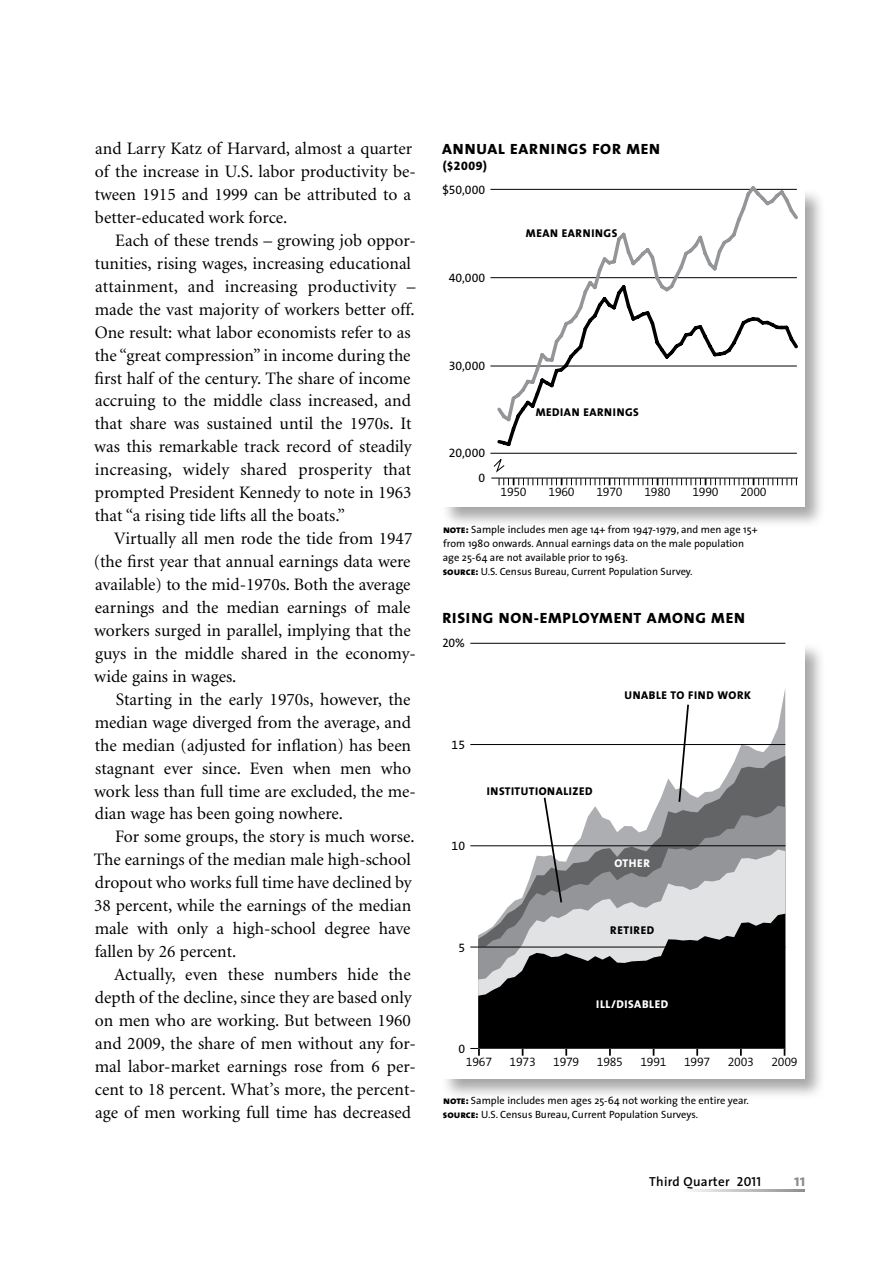
<style>
.page{position:relative;width:882px;height:1261px;background:#fff}
.page>*{position:absolute;margin:0;border:0;box-sizing:border-box;transform-origin:0 0}
.t1{font:17.5px/22.9px "Minion";color:#000}
.t2{font:700 16.62px "The Sans";color:#8a8c8e}
.t3{font:800 14.88px "The Sans";letter-spacing:.05em;color:#000;scale:1.05 1}
.t4{font:600 13.12px "The Sans";letter-spacing:.02em;color:#000}
.t5{font:12.25px "The Sans Semi Light Expert";letter-spacing:-.02em;color:#000}
.t6{font:12.25px/24.7px "The Sans Expert";color:#000;text-align:right}
.t7{font:12.25px "The Sans Extra Bold Expert";color:#000}
.t8{font:11.38px "The Sans Extra Bold Caps";letter-spacing:.05em;color:#000}
.t9{font:11.38px "The Sans Extra Bold Caps";letter-spacing:.05em;color:#fff}
.t10{font:10.5px/14px "The Sans";color:#000}
.s1{font-family:"The Sans";font-weight:800}
.s2{font-family:"The Sans Caps"}
.s3{font-family:"The Sans Extra Bold Caps"}
.s4{font-family:"The Sans Semi Bold Caps";font-weight:400}
</style>
<div class="page">
<div style="left:440px;top:640px;width:386px;height:459px;background:#000;opacity:.35"></div>
<div style="left:443px;top:643px;width:362px;height:435px;background:#fff"></div>
<svg style="left:690px;top:1189px;width:115px;height:2px"></svg>
<div style="left:440px;top:187px;width:386px;height:340px;background:#000;opacity:.35"></div>
<div style="left:443px;top:189px;width:362px;height:318px;background:#fff"></div>
<hr style="left:490px;top:453px;width:307px;height:1px;background:#000">
<hr style="left:490px;top:189px;width:307px;height:1px;background:#000">
<hr style="left:490px;top:277px;width:307px;height:1px;background:#000">
<hr style="left:490px;top:365px;width:307px;height:1px;background:#000">
<svg style="left:494px;top:186px;width:307px;height:238px"></svg>
<hr style="left:470px;top:1047px;width:315px;height:1px;background:#000">
<svg style="left:737px;top:690px;width:48px;height:65px"></svg>
<svg style="left:657px;top:755px;width:128px;height:50px"></svg>
<svg style="left:478px;top:805px;width:307px;height:44px"></svg>
<svg style="left:503px;top:849px;width:282px;height:64px;background:#b0b2b4"></svg>
<svg style="left:478px;top:913px;width:307px;height:142px;background:#424243"></svg>
<hr style="left:470px;top:642px;width:315px;height:1px;background:#000">
<hr style="left:470px;top:845px;width:315px;height:1px;background:#000">
<hr style="left:470px;top:946px;width:315px;height:1px;background:#000">
<hr style="left:470px;top:744px;width:315px;height:1px;background:#000">
<svg style="left:543px;top:797px;width:20px;height:107px"></svg>
<svg style="left:677px;top:704px;width:13px;height:99px"></svg>
<svg style="left:493px;top:459px;width:304px;height:26px"></svg>
<hr style="left:491px;top:477px;width:307px;height:1px;background:#000">
<p class="t1" style="left:95px;top:138px;width:323px">and Larry Katz of Harvard, almost a quarter of the increase in U.S. labor productivity be&shy;tween 1915 and 1999 can be attributed to a better-educated work force.</p>
<p class="t1" style="left:94px;top:229px;width:323px;text-indent:21px">Each of these trends – growing job oppor&shy;tunities, rising wages, increasing educational attainment, and increasing productivity – made the vast majority of workers better off.<br>One result: what labor economists refer to as the “great compression” in income during the first half of the century. The share of income accruing to the middle class increased, and that share was sustained until the 1970s. It was this remarkable track record of steadily increasing, widely shared prosperity that prompted President Kennedy to note in 1963 that “a rising tide lifts all the boats.”</p>
<p class="t1" style="left:94px;top:527px;width:324px;text-indent:20px">Virtually all men rode the tide from 1947 (the first year that annual earnings data were available) to the mid-1970s. Both the average earnings and the median earnings of male workers surged in parallel, implying that the guys in the middle shared in the economy&shy;wide gains in wages.</p>
<p class="t1" style="left:94px;top:688px;width:323px;text-indent:22px">Starting in the early 1970s, however, the median wage diverged from the average, and the median (adjusted for inflation) has been stagnant ever since. Even when men who work less than full time are excluded, the me&shy;dian wage has been going nowhere.</p>
<p class="t1" style="left:94px;top:825px;width:323px;text-indent:22px">For some groups, the story is much worse.<br>The earnings of the median male high-school dropout who works full time have declined by 38 percent, while the earnings of the median male with only a high-school degree have fallen by 26 percent.</p>
<p class="t1" style="left:95px;top:963px;width:323px;text-indent:19px">Actually, even these numbers hide the depth of the decline, since they are based only on men who are working. But between 1960 and 2009, the share of men without any for&shy;mal labor-market earnings rose from 6 per&shy;cent to 18 percent. What’s more, the percent&shy;age of men working full time has decreased</p>
<p class="t3" style="left:442px;top:136px;width:209px">ANNUAL EARNINGS FOR MEN</p>
<p class="t7" style="left:443px;top:155px;width:46px">(<span class="s1">$</span>2009<span class="s1">)</span></p>
<p class="t6" style="left:442px;top:177px;width:44px"><span class="s2">$</span>50,000</p>
<p class="t6" style="left:449px;top:265px;width:38px">40,000</p>
<p class="t6" style="left:449px;top:352px;width:38px">30,000</p>
<p class="t6" style="left:449px;top:440px;width:38px">20,000<br>0</p>
<p class="t8" style="left:526px;top:223px;width:93px">MEAN EARNINGS</p>
<p class="t8" style="left:536px;top:402px;width:105px">MEDIAN EARNINGS</p>
<p class="t5" style="left:501px;top:481px;width:28px">1950</p>
<p class="t5" style="left:549px;top:481px;width:28px">1960</p>
<p class="t5" style="left:597px;top:481px;width:28px">1970</p>
<p class="t5" style="left:644px;top:481px;width:28px">1980</p>
<p class="t5" style="left:692px;top:481px;width:28px">1990</p>
<p class="t5" style="left:740px;top:481px;width:28px">2000</p>
<p class="t10" style="left:443px;top:522px;width:316px"><span class="s3">NOTE:</span> Sample includes men age 14+ from 1947-1979, and men age 15+ from 1980 onwards. Annual earnings data on the male population age 25-64 are not available prior to 1963.<br><span class="s3">SOURCE:</span> U.S. Census Bureau, Current Population Survey.</p>
<p class="t3" style="left:442px;top:605px;width:290px">RISING NON-EMPLOYMENT AMONG MEN</p>
<p class="t6" style="left:442px;top:630px;width:24px"><span class="s2">2</span>0%</p>
<p class="t6" style="left:452px;top:731px;width:15px">15</p>
<p class="t6" style="left:452px;top:833px;width:15px">10</p>
<p class="t8" style="left:624px;top:685px;width:128px">UNABLE TO FIND WORK</p>
<p class="t8" style="left:487px;top:781px;width:107px">INSTITUTIONALIZED</p>
<p class="t9" style="left:615px;top:853px;width:37px">OTHER</p>
<p class="t6" style="left:458px;top:934px;width:8px">5</p>
<p class="t6" style="left:458px;top:1035px;width:8px">0</p>
<p class="t8" style="left:610px;top:919px;width:45px">RETIRED</p>
<p class="t9" style="left:596px;top:993px;width:73px">ILL/DISABLED</p>
<p class="t5" style="left:466px;top:1051px;width:28px">1967</p>
<p class="t5" style="left:510px;top:1051px;width:28px">1973</p>
<p class="t5" style="left:553px;top:1051px;width:28px">1979</p>
<p class="t5" style="left:597px;top:1051px;width:28px">1985</p>
<p class="t5" style="left:640px;top:1051px;width:28px">1991</p>
<p class="t5" style="left:684px;top:1051px;width:28px">1997</p>
<p class="t5" style="left:728px;top:1051px;width:28px">2003</p>
<p class="t5" style="left:771px;top:1051px;width:28px">2009</p>
<p class="t10" style="left:443px;top:1092px;width:308px"><span class="s3">NOTE:</span> Sample includes men ages 25-64 not working the entire year.<br><span class="s3">SOURCE:</span> U.S. Census Bureau, Current Population Surveys.</p>
<p class="t4" style="left:649px;top:1170px;width:113px">Third Quarter <span class="s4">2011</span></p>
<p class="t2" style="left:794px;top:1166px;width:13px">11</p>
</div>
